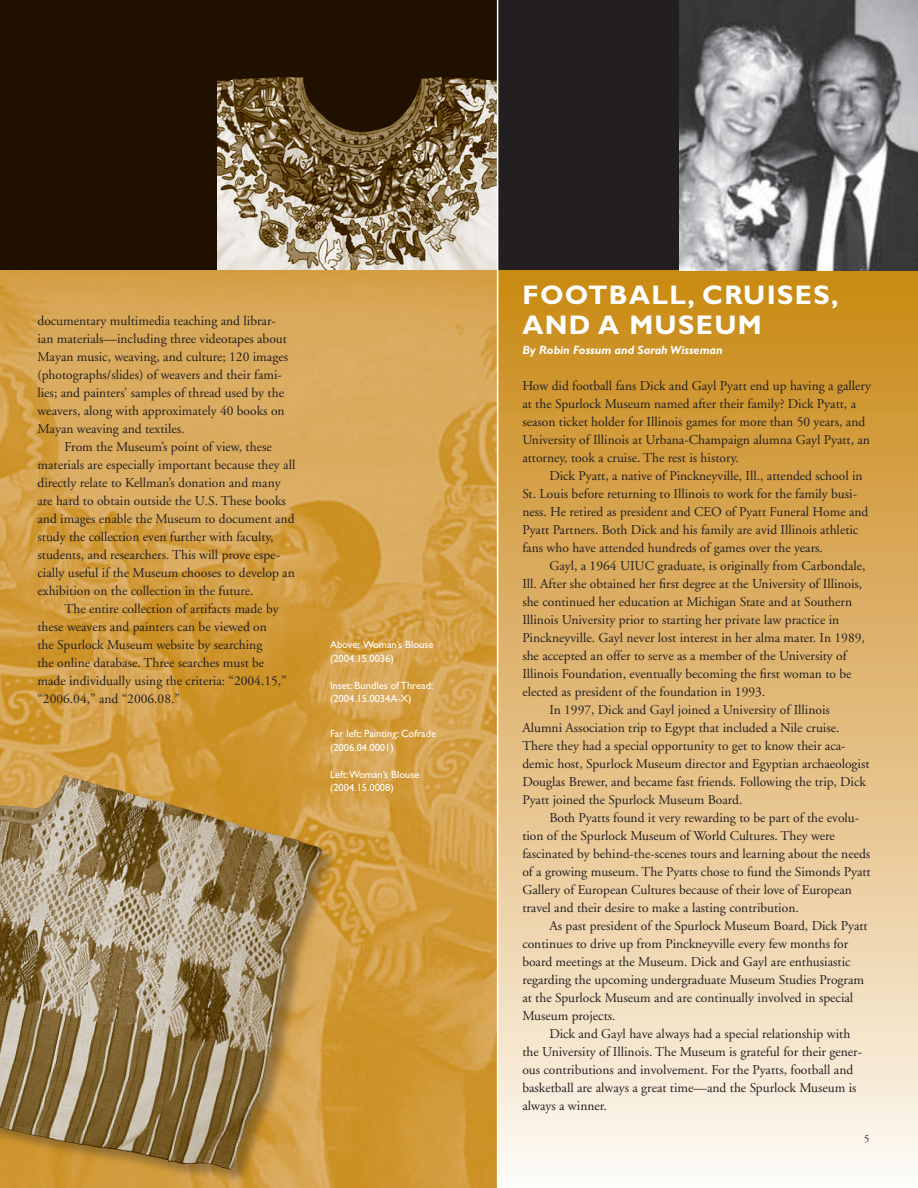
<style>
.page{position:relative;width:918px;height:1188px;background:#fff}
.page>*{position:absolute;margin:0;border:0;box-sizing:border-box;transform-origin:0 0}
.t1{font:700 27px/30px "Gill Sans";letter-spacing:.05em;color:#fff}
.t2{font:13.5px/18px "Adobe Garamond";color:#231f20}
.t3{font:italic 700 12px "Gill Sans";color:#fff}
.t4{font:10.5px/13.5px "Gill Sans";color:#fff}
</style>
<div class="page">
<div style="left:497px;top:269px;width:421px;height:919px;background:linear-gradient(to bottom,#c98611,#fef7f1)"></div>
<div style="left:497px;top:0;width:421px;height:270px;background:#231f20"></div>
<img style="left:0;top:270px;width:497px;height:918px">
<div style="left:0;top:0;width:498px;height:270px;background:#1f1000"></div>
<div style="left:0;top:709px;width:333px;height:478px;background:#231f20;opacity:.35"></div>
<img style="left:679px;top:0;width:239px;height:270px">
<img style="left:217px;top:76px;width:280px;height:194px">
<hr style="left:497px;top:0;width:1px;height:1188px;background:#fff">
<p class="t2" style="left:38px;top:312px;width:252px">documentary multimedia teaching and librar&shy;ian materials—including three videotapes about Mayan music, weaving, and culture; 120 images (photographs/slides) of weavers and their fami&shy;lies; and painters’ samples of thread used by the weavers, along with approximately 40 books on Mayan weaving and textiles.</p>
<p class="t2" style="left:38px;top:438px;width:259px;text-indent:27px">From the Museum’s point of view, these materials are especially important because they all directly relate to Kellman’s donation and many are hard to obtain outside the U.S. These books and images enable the Museum to document and study the collection even further with faculty, students, and researchers. This will prove espe&shy;cially useful if the Museum chooses to develop an exhibition on the collection in the future.</p>
<p class="t2" style="left:38px;top:600px;width:251px;text-indent:27px">The entire collection of artifacts made by these weavers and painters can be viewed on<br>the Spurlock Museum website by searching<br>the online database. Three searches must be made individually using the criteria: “2004.15,” “2006.04,” and “2006.08.”</p>
<p class="t4" style="left:330px;top:638px;width:105px">Above: Woman’s Blouse (2004.15.0036)</p>
<p class="t4" style="left:330px;top:679px;width:105px">Inset: Bundles of Thread: (2004.15.0034A-X)</p>
<p class="t4" style="left:330px;top:727px;width:108px">Far left: Painting: Cofrade (2006.04.0001)</p>
<p class="t4" style="left:330px;top:768px;width:91px">Left:Woman’s Blouse (2004.15.0008)</p>
<h1 class="t1" style="left:522px;top:280px;width:318px">FOOTBALL, CRUISES,<br>AND A MUSEUM</h1>
<p class="t3" style="left:522px;top:343px;width:202px">By Robin Fossum and Sarah Wisseman</p>
<p class="t2" style="left:522px;top:377px;width:350px">How did football fans Dick and Gayl Pyatt end up having a gallery at the Spurlock Museum named after their family? Dick Pyatt, a season ticket holder for Illinois games for more than 50 years, and University of Illinois at Urbana-Champaign alumna Gayl Pyatt, an attorney, took a cruise. The rest is history.</p>
<p class="t2" style="left:522px;top:467px;width:348px;text-indent:27px">Dick Pyatt, a native of Pinckneyville, Ill., attended school in St. Louis before returning to Illinois to work for the family busi&shy;ness. He retired as president and CEO of Pyatt Funeral Home and Pyatt Partners. Both Dick and his family are avid Illinois athletic fans who have attended hundreds of games over the years.</p>
<p class="t2" style="left:549px;top:557px;width:318px">Gayl, a 1964 UIUC graduate, is originally from Carbondale,</p>
<p class="t2" style="left:522px;top:575px;width:341px">Ill. After she obtained her first degree at the University of Illinois,</p>
<p class="t2" style="left:522px;top:593px;width:331px">she continued her education at Michigan State and at Southern</p>
<p class="t2" style="left:522px;top:611px;width:318px">Illinois University prior to starting her private law practice in</p>
<p class="t2" style="left:522px;top:629px;width:344px">Pinckneyville. Gayl never lost interest in her alma mater. In 1989,</p>
<p class="t2" style="left:522px;top:647px;width:326px">she accepted an offer to serve as a member of the University of</p>
<p class="t2" style="left:522px;top:665px;width:331px">Illinois Foundation, eventually becoming the first woman to be</p>
<p class="t2" style="left:522px;top:683px;width:244px">elected as president of the foundation in 1993.</p>
<p class="t2" style="left:549px;top:701px;width:282px">In 1997, Dick and Gayl joined a University of Illinois</p>
<p class="t2" style="left:522px;top:719px;width:319px">Alumni Association trip to Egypt that included a Nile cruise.</p>
<p class="t2" style="left:522px;top:737px;width:325px">There they had a special opportunity to get to know their aca-</p>
<p class="t2" style="left:522px;top:755px;width:349px">demic host, Spurlock Museum director and Egyptian archaeologist</p>
<p class="t2" style="left:522px;top:773px;width:345px">Douglas Brewer, and became fast friends. Following the trip, Dick</p>
<p class="t2" style="left:522px;top:791px;width:222px">Pyatt joined the Spurlock Museum Board.</p>
<p class="t2" style="left:549px;top:809px;width:311px">Both Pyatts found it very rewarding to be part of the evolu-</p>
<p class="t2" style="left:522px;top:827px;width:314px">tion of the Spurlock Museum of World Cultures. They were</p>
<p class="t2" style="left:522px;top:845px;width:349px">fascinated by behind-the-scenes tours and learning about the needs</p>
<p class="t2" style="left:522px;top:863px;width:350px">of a growing museum. The Pyatts chose to fund the Simonds Pyatt</p>
<p class="t2" style="left:522px;top:881px;width:331px">Gallery of European Cultures because of their love of European</p>
<p class="t2" style="left:522px;top:899px;width:278px">travel and their desire to make a lasting contribution.</p>
<p class="t2" style="left:549px;top:917px;width:320px">As past president of the Spurlock Museum Board, Dick Pyatt</p>
<p class="t2" style="left:522px;top:935px;width:328px">continues to drive up from Pinckneyville every few months for</p>
<p class="t2" style="left:522px;top:953px;width:330px">board meetings at the Museum. Dick and Gayl are enthusiastic</p>
<p class="t2" style="left:522px;top:971px;width:343px">regarding the upcoming undergraduate Museum Studies Program</p>
<p class="t2" style="left:522px;top:989px;width:332px">at the Spurlock Museum and are continually involved in special</p>
<p class="t2" style="left:522px;top:1007px;width:95px">Museum projects.</p>
<p class="t2" style="left:549px;top:1025px;width:302px">Dick and Gayl have always had a special relationship with</p>
<p class="t2" style="left:522px;top:1043px;width:341px">the University of Illinois. The Museum is grateful for their gener-</p>
<p class="t2" style="left:522px;top:1061px;width:333px">ous contributions and involvement. For the Pyatts, football and</p>
<p class="t2" style="left:522px;top:1079px;width:336px">basketball are always a great time—and the Spurlock Museum is</p>
<p class="t2" style="left:522px;top:1097px;width:86px">always a winner.</p>
</div>
